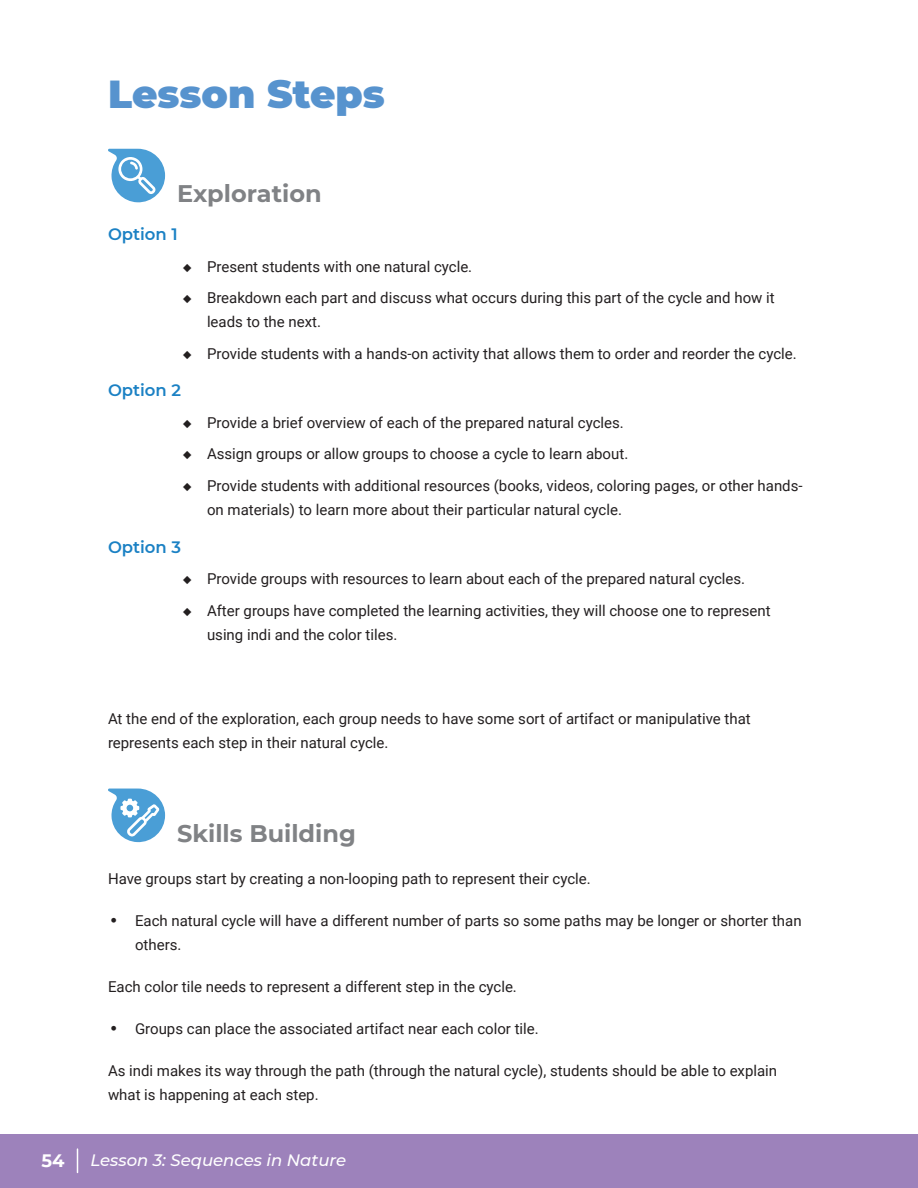
<style>
.page{position:relative;width:918px;height:1188px;background:#fff}
.page>*{position:absolute;margin:0;border:0;box-sizing:border-box;transform-origin:0 0}
.Paragraph_Style-Big{font:900 39px "Montserrat";color:#5793ce}
.Paragraph_Style_-tit{font:700 24px "Montserrat";color:#808285}
.t1{font:700 18px "Montserrat";color:#fff}
.t2{font:italic 500 16.5px "Montserrat";color:#fff}
.Paragraph_Style-mid{font:600 16.5px "Montserrat";color:#1b81c4}
.Paragraph_Style-body{font:15px/24px "Roboto";color:#231f20}
.s1{font-family:"Montserrat"}
.s2{font-family:"Futura";font-weight:500;font-stretch:condensed}
</style>
<div class="page">
<div style="left:0;top:1135px;width:918px;height:53px;background:#9d82bb"></div>
<svg style="left:77px;top:1149px;width:1px;height:23px"></svg>
<svg style="left:108px;top:149px;width:57px;height:54px"></svg>
<svg style="left:108px;top:789px;width:57px;height:54px"></svg>
<p class="Paragraph_Style-Big" style="left:108px;top:65px;width:278px">Lesson Steps</p>
<p class="Paragraph_Style_-tit" style="left:177px;top:177px;width:146px">Exploration</p>
<p class="Paragraph_Style-mid" style="left:108px;top:223px;width:71px">Option 1</p>
<p class="Paragraph_Style-body" style="left:183px;top:254px;width:291px"><span class="s1">◆</span> Present students with one natural cycle.</p>
<p class="Paragraph_Style-body" style="left:207px;top:285px;width:569px;text-indent:-24px"><span class="s1">◆</span> Breakdown each part and discuss what occurs during this part of the cycle and how it leads to the next.</p>
<p class="Paragraph_Style-body" style="left:183px;top:341px;width:616px"><span class="s1">◆</span> Provide students with a hands-on activity that allows them to order and reorder the cycle.</p>
<p class="Paragraph_Style-mid" style="left:108px;top:379px;width:75px">Option 2</p>
<p class="Paragraph_Style-body" style="left:183px;top:410px;width:443px"><span class="s1">◆</span> Provide a brief overview of each of the prepared natural cycles.</p>
<p class="Paragraph_Style-body" style="left:183px;top:442px;width:447px"><span class="s1">◆</span> Assign groups or allow groups to choose a cycle to learn about.</p>
<p class="Paragraph_Style-body" style="left:207px;top:473px;width:597px;text-indent:-24px"><span class="s1">◆</span> Provide students with additional resources (books, videos, coloring pages, or other hands&shy;on materials) to learn more about their particular natural cycle.</p>
<p class="Paragraph_Style-mid" style="left:108px;top:535px;width:75px">Option 3</p>
<p class="Paragraph_Style-body" style="left:183px;top:566px;width:564px"><span class="s1">◆</span> Provide groups with resources to learn about each of the prepared natural cycles.</p>
<p class="Paragraph_Style-body" style="left:207px;top:598px;width:565px;text-indent:-24px"><span class="s1">◆</span> After groups have completed the learning activities, they will choose one to represent using indi and the color tiles.</p>
<p class="Paragraph_Style-body" style="left:108px;top:706px;width:644px">At the end of the exploration, each group needs to have some sort of artifact or manipulative that represents each step in their natural cycle.</p>
<p class="Paragraph_Style_-tit" style="left:177px;top:816px;width:180px">Skills Building</p>
<p class="Paragraph_Style-body" style="left:108px;top:866px;width:484px">Have groups start by creating a non-looping path to represent their cycle.</p>
<p class="Paragraph_Style-body" style="left:135px;top:908px;width:668px;text-indent:-27px"><span class="s2">•</span> Each natural cycle will have a different number of parts so some paths may be longer or shorter than others.</p>
<p class="Paragraph_Style-body" style="left:108px;top:974px;width:410px">Each color tile needs to represent a different step in the cycle.</p>
<p class="Paragraph_Style-body" style="left:108px;top:1016px;width:432px"><span class="s2">•</span> Groups can place the associated artifact near each color tile.</p>
<p class="Paragraph_Style-body" style="left:108px;top:1058px;width:671px">As indi makes its way through the path (through the natural cycle), students should be able to explain what is happening at each step.</p>
<p class="t1" style="left:42px;top:1147px;width:25px">54</p>
<p class="t2" style="left:90px;top:1149px;width:257px">Lesson 3: Sequences in Nature</p>
</div>
